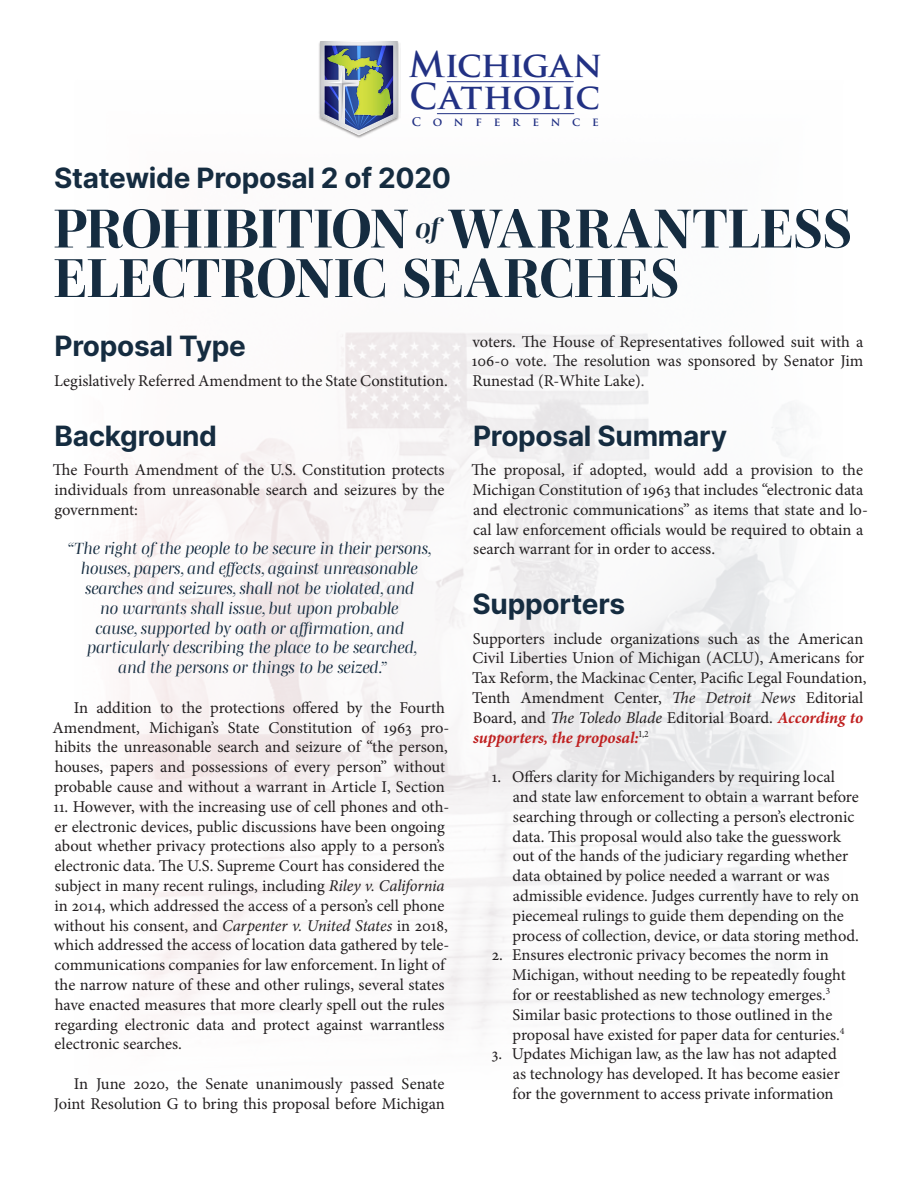
<style>
.page{position:relative;width:918px;height:1188px;background:#fff}
.page>*{position:absolute;margin:0;border:0;box-sizing:border-box;transform-origin:0 0}
.One-pager_Title{font:700 55.95px/49.5px "Mencken Std Head";letter-spacing:-.01em;color:#152c40}
.t1{font:700 34.8px/31.8px "Trajan Pro";letter-spacing:-.015em;color:#223184}
.One-pager{font:700 28.05px "Inter";letter-spacing:-.01em;color:#152c40}
.One-pager_Lead-in{font:700 28.05px "Inter";letter-spacing:-.01em;color:#152c40}
.Base{font:16.5px/19.8px "Minion Pro";color:#231f20}
.First{font:16.5px/19.8px "Minion Pro";color:#231f20}
.Quote___One-pager{font:italic 16.5px/19.8px "Mencken Std Head";color:#152c40;text-align:center}
.t2{font:700 11.55px "Trajan Pro";letter-spacing:1.015em;color:#223184}
.s1{font-style:italic}
.s2{font-weight:700;font-style:italic;color:#bf1f1f}
</style>
<div class="page">
<img style="left:121px;top:81px;width:676px;height:948px">
<img style="left:318px;top:42px;width:83px;height:97px">
<img style="left:320px;top:41px;width:78px;height:94px">
<hr style="left:447px;top:81px;width:126px;height:1px;background:#223184">
<hr style="left:437px;top:113px;width:137px;height:1px;background:#223184">
<p class="t1" style="left:409px;top:49px;width:195px">Michigan<br>Catholic</p>
<p class="t2" style="left:412px;top:115px;width:189px">Conference</p>
<p class="One-pager_Lead-in" style="left:54px;top:157px;width:399px">Statewide Proposal 2 of 2020</p>
<p class="One-pager_Title" style="left:53px;top:203px;width:801px">PROHIBITION <sup>of</sup> WARRANTLESS<br>ELECTRONIC SEARCHES</p>
<p class="One-pager" style="left:55px;top:326px;width:193px">Proposal Type</p>
<p class="First" style="left:54px;top:371px;width:395px">Legislatively Referred Amendment to the State Constitution.</p>
<p class="One-pager" style="left:55px;top:415px;width:164px">Background</p>
<p class="First" style="left:53px;top:460px;width:393px;text-align:justify">The Fourth Amendment of the U.S. Constitution protects individuals from unreasonable search and seizures by the government:</p>
<p class="Quote___One-pager" style="left:67px;top:539px;width:367px">“The right of the people to be secure in their persons, houses, papers, and effects, against unreasonable searches and seizures, shall not be violated, and<br>no warrants shall issue, but upon probable<br>cause, supported by oath or affirmation, and particularly describing the place to be searched,<br>and the persons or things to be seized.”</p>
<p class="Base" style="left:53px;top:698px;width:398px;text-indent:21px">In addition to the protections offered by the Fourth Amendment, Michigan’s State Constitution of 1963 pro&shy;hibits the unreasonable search and seizure of “the person, houses, papers and possessions of every person” without probable cause and without a warrant in Article I, Section</p>
<p class="Base" style="left:53px;top:797px;width:397px">11. However, with the increasing use of cell phones and oth&shy;er electronic devices, public discussions have been ongoing about whether privacy protections also apply to a person’s electronic data. The U.S. Supreme Court has considered the subject in many recent rulings, including <span class="s1">Riley v. California </span>in 2014, which addressed the access of a person’s cell phone without his consent, and <span class="s1">Carpenter v. United States</span> in 2018, which addressed the access of location data gathered by tele&shy;communications companies for law enforcement. In light of the narrow nature of these and other rulings, several states have enacted measures that more clearly spell out the rules regarding electronic data and protect against warrantless electronic searches.</p>
<p class="Base" style="left:54px;top:1074px;width:392px;text-align:right">In June 2020, the Senate unanimously passed Senate<br>Joint Resolution G to bring this proposal before Michigan</p>
<p class="Base" style="left:472px;top:331px;width:393px;text-align:justify">voters. The House of Representatives followed suit with a 106-0 vote. The resolution was sponsored by Senator Jim Runestad (R-White Lake).</p>
<p class="One-pager" style="left:473px;top:415px;width:256px">Proposal Summary</p>
<p class="First" style="left:471px;top:460px;width:398px">The proposal, if adopted, would add a provision to the Michigan Constitution of 1963 that includes “electronic data and electronic communications” as items that state and lo&shy;cal law enforcement officials would be required to obtain a search warrant for in order to access.</p>
<p class="One-pager" style="left:473px;top:583px;width:154px">Supporters</p>
<p class="First" style="left:472px;top:628px;width:396px">Supporters include organizations such as the American Civil Liberties Union of Michigan (ACLU), Americans for Tax Reform, the Mackinac Center, Pacific Legal Foundation, Tenth Amendment Center, <span class="s1">The Detroit News</span> Editorial Board, and <span class="s1">The Toledo Blade</span> Editorial Board. <span class="s2">According to supporters, the proposal:</span><sup>1,2</sup></p>
<p class="Base" style="left:513px;top:767px;width:348px;text-indent:-21px">1. Offers clarity for Michiganders by requiring local and state law enforcement to obtain a warrant before searching through or collecting a person’s electronic data. This proposal would also take the guesswork out of the hands of the judiciary regarding whether data obtained by police needed a warrant or was admissible evidence. Judges currently have to rely on piecemeal rulings to guide them depending on the process of collection, device, or data storing method.</p>
<p class="Base" style="left:512px;top:945px;width:335px;text-indent:-20px">2. Ensures electronic privacy becomes the norm in Michigan, without needing to be repeatedly fought for or reestablished as new technology emerges.<sup>3<br></sup>Similar basic protections to those outlined in the proposal have existed for paper data for centuries.<sup>4</sup></p>
<p class="Base" style="left:513px;top:1044px;width:329px;text-indent:-21px">3. Updates Michigan law, as the law has not adapted as technology has developed. It has become easier for the government to access private information</p>
</div>
